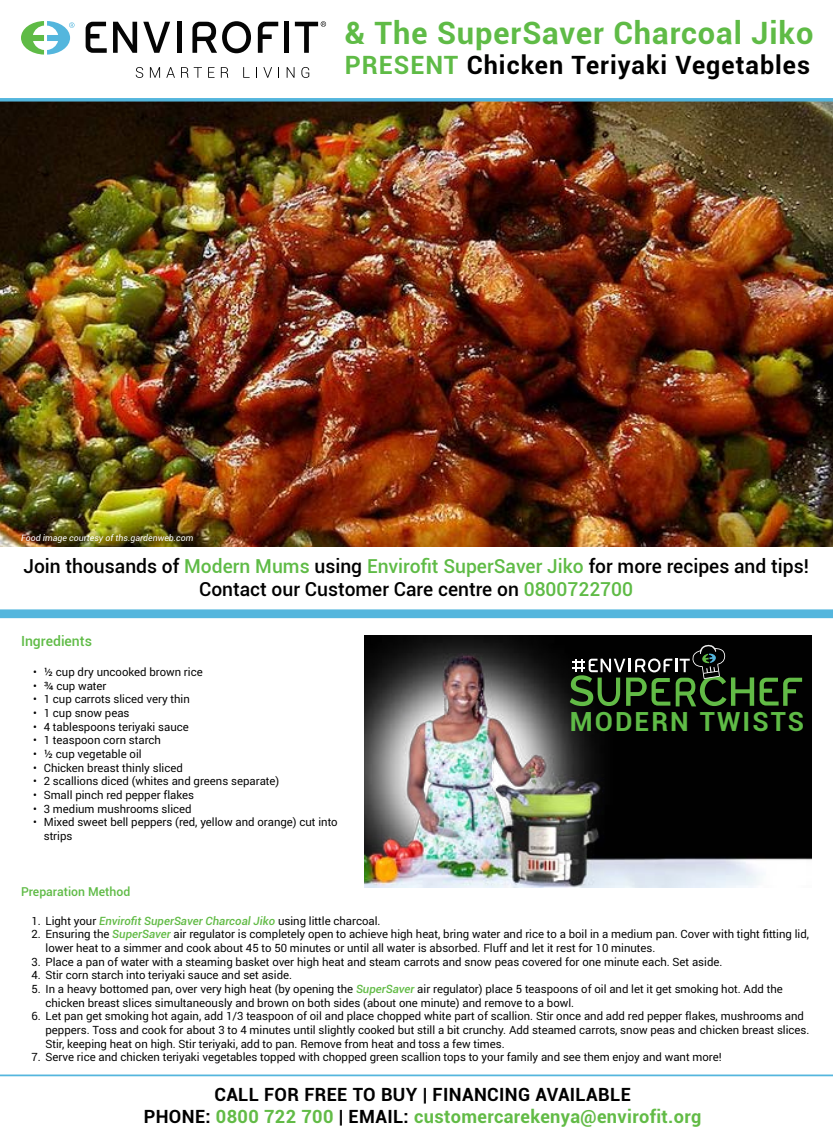
<style>
.page{position:relative;width:833px;height:1138px;background:#fff}
.page>*{position:absolute;margin:0;border:0;box-sizing:border-box;transform-origin:0 0}
.t1{font:700 30.8px "Roboto";letter-spacing:.03em;color:#5fbb46}
.t2{font:700 26.43px "Roboto";letter-spacing:.08em;color:#5fbb46}
.t3{font:700 25.2px "Roboto";letter-spacing:.04em;color:#000}
.t4{font:500 19.25px/23.1px "Roboto";color:#000;text-align:center}
.t5{font:700 18.2px/21.9px "Roboto";letter-spacing:.02em;color:#000;text-align:center}
.t6{font:500 14px "Roboto";color:#5fbb46}
.t7{font:500 12.25px "Roboto";color:#5fbb46}
.t8{font:11.38px/13.7px "Roboto";color:#000}
.t9{font:italic 8.75px "Roboto";color:#fff}
.s1{color:#5fbb46}
.s2{font-weight:500;font-style:italic;color:#62bb46}
.s3{color:#62bb46}
</style>
<div class="page">
<img style="left:0;top:102px;width:833px;height:445px">
<svg style="left:86px;top:22px;width:21px;height:31px"></svg>
<svg style="left:258px;top:22px;width:20px;height:31px"></svg>
<svg style="left:113px;top:22px;width:24px;height:31px"></svg>
<svg style="left:143px;top:22px;width:27px;height:31px"></svg>
<div style="left:177px;top:22px;width:5px;height:31px;background:#050505"></div>
<svg style="left:192px;top:21px;width:59px;height:32px"></svg>
<div style="left:284px;top:22px;width:5px;height:31px;background:#050505"></div>
<svg style="left:295px;top:21px;width:31px;height:32px"></svg>
<svg style="left:21px;top:21px;width:54px;height:34px"></svg>
<svg style="left:136px;top:67px;width:7px;height:11px"></svg>
<svg style="left:150px;top:67px;width:10px;height:11px"></svg>
<svg style="left:166px;top:67px;width:9px;height:11px"></svg>
<svg style="left:181px;top:67px;width:21px;height:11px"></svg>
<svg style="left:208px;top:67px;width:7px;height:11px"></svg>
<svg style="left:221px;top:67px;width:7px;height:11px"></svg>
<svg style="left:243px;top:67px;width:7px;height:11px"></svg>
<svg style="left:263px;top:67px;width:9px;height:11px"></svg>
<svg style="left:287px;top:67px;width:8px;height:11px"></svg>
<svg style="left:301px;top:67px;width:8px;height:11px"></svg>
<hr style="left:0;top:1074px;width:833px;height:2px;background:#54b6dd">
<div style="left:0;top:609px;width:833px;height:9px;background:#54b6dd"></div>
<svg style="left:0;top:98px;width:833px;height:4px;background:#52a5c5"></svg>
<img style="left:365px;top:635px;width:447px;height:252px">
<svg style="left:760px;top:677px;width:42px;height:28px"></svg>
<svg style="left:570px;top:644px;width:184px;height:62px;background:#23331e"></svg>
<h1 class="t1" style="left:345px;top:11px;width:470px">&amp; The SuperSaver Charcoal Jiko</h1>
<h3 class="t3" style="left:345px;top:48px;width:467px"><span class="s1">PRESENT</span> Chicken Teriyaki Vegetables</h3>
<p class="t9" style="left:21px;top:532px;width:174px">Food image courtesy of ths.gardenweb.com</p>
<h3 class="t4" style="left:23px;top:554px;width:787px">Join thousands of <span class="s1">Modern Mums</span> using <span class="s1">Envirofit SuperSaver Jiko</span> for more recipes and tips!<br>Contact our Customer Care centre on <span class="s1">0800722700</span></h3>
<p class="t6" style="left:21px;top:630px;width:72px">Ingredients</p>
<p class="t8" style="left:33px;top:665px;width:171px">• ½ cup dry uncooked brown rice</p>
<p class="t8" style="left:33px;top:678px;width:75px">• ¾ cup water</p>
<p class="t8" style="left:33px;top:692px;width:158px">• 1 cup carrots sliced very thin</p>
<p class="t8" style="left:33px;top:705px;width:98px">• 1 cup snow peas</p>
<p class="t8" style="left:33px;top:719px;width:157px">• 4 tablespoons teriyaki sauce</p>
<p class="t8" style="left:33px;top:733px;width:129px">• 1 teaspoon corn starch</p>
<p class="t8" style="left:33px;top:746px;width:110px">• ½ cup vegetable oil</p>
<p class="t8" style="left:33px;top:760px;width:151px">• Chicken breast thinly sliced</p>
<p class="t8" style="left:33px;top:774px;width:248px">• 2 scallions diced (whites and greens separate)</p>
<p class="t8" style="left:33px;top:787px;width:162px">• Small pinch red pepper flakes</p>
<p class="t8" style="left:33px;top:801px;width:160px">• 3 medium mushrooms sliced</p>
<p class="t8" style="left:44px;top:815px;width:295px;text-indent:-10px">• Mixed sweet bell peppers (red, yellow and orange) cut into strips</p>
<h2 class="t2" style="left:570px;top:702px;width:236px">MODERN TWISTS</h2>
<p class="t7" style="left:21px;top:883px;width:111px">Preparation Method</p>
<p class="t8" style="left:32px;top:913px;width:351px">1. Light your <span class="s2">Envirofit SuperSaver Charcoal Jiko</span> using little charcoal.</p>
<p class="t8" style="left:46px;top:927px;width:765px;text-indent:-14px">2. Ensuring the <span class="s2">SuperSaver</span> air regulator is completely open to achieve high heat, bring water and rice to a boil in a medium pan. Cover with tight fitting lid, lower heat to a simmer and cook about 45 to 50 minutes or until all water is absorbed. Fluff and let it rest for 10 minutes.</p>
<p class="t8" style="left:32px;top:954px;width:692px">3. Place a pan of water with a steaming basket over high heat and steam carrots and snow peas covered for one minute each. Set aside.</p>
<p class="t8" style="left:32px;top:968px;width:262px">4. Stir corn starch into teriyaki sauce and set aside.</p>
<p class="t8" style="left:46px;top:981px;width:739px;text-indent:-14px">5. In a heavy bottomed pan, over very high heat (by opening the <span class="s2">SuperSaver</span> air regulator) place 5 teaspoons of oil and let it get smoking hot. Add the chicken breast slices simultaneously and brown on both sides (about one minute) and remove to a bowl.</p>
<p class="t8" style="left:46px;top:1009px;width:766px;text-indent:-14px">6. Let pan get smoking hot again, add 1/3 teaspoon of oil and place chopped white part of scallion. Stir once and add red pepper flakes, mushrooms and peppers. Toss and cook for about 3 to 4 minutes until slightly cooked but still a bit crunchy. Add steamed carrots, snow peas and chicken breast slices.<br>Stir, keeping heat on high. Stir teriyaki, add to pan. Remove from heat and toss a few times.</p>
<p class="t8" style="left:32px;top:1050px;width:692px">7. Serve rice and chicken teriyaki vegetables topped with chopped green scallion tops to your family and see them enjoy and want more!</p>
<h3 class="t5" style="left:144px;top:1083px;width:559px">CALL FOR FREE TO BUY | FINANCING AVAILABLE<br>PHONE: <span class="s3">0800 722 700</span> | EMAIL: <span class="s3">customercarekenya@envirofit.org</span></h3>
</div>
